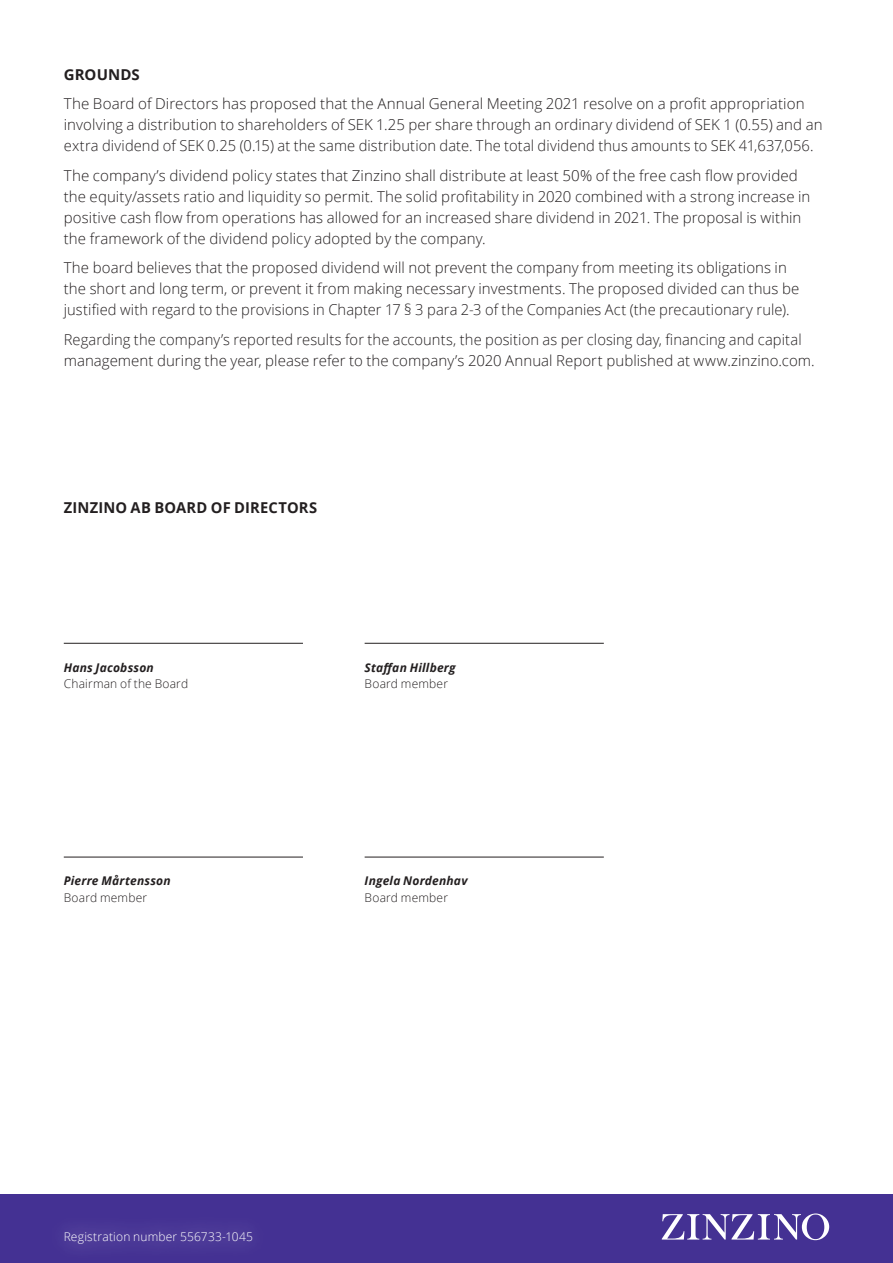
<style>
.page{position:relative;width:893px;height:1263px;background:#fff}
.page>*{position:absolute;margin:0;border:0;box-sizing:border-box;transform-origin:0 0}
.Preamble_10_14{font:300 15px/21px "Open Sans";letter-spacing:.005em;color:#231f20}
.Preamble_10_14-2{font:700 15px "Open Sans";letter-spacing:.01em;color:#231f20}
.Body{font:italic 700 12px/16.5px "Open Sans";letter-spacing:.015em;color:#231f20}
.Body-2{font:300 12px "Open Sans";letter-spacing:.015em;color:#231f20}
.Body_8_11{font:300 12px "Open Sans";letter-spacing:.015em;color:#fff}
.s1{font-weight:300;font-style:normal}
</style>
<div class="page">
<div style="left:0;top:1194px;width:893px;height:69px;background:#443193"></div>
<svg style="left:662px;top:1213px;width:167px;height:27px"></svg>
<hr style="left:64px;top:643px;width:239px;height:1px;background:#231f20">
<hr style="left:64px;top:857px;width:239px;height:1px;background:#231f20">
<hr style="left:365px;top:643px;width:239px;height:1px;background:#231f20">
<hr style="left:365px;top:857px;width:239px;height:1px;background:#231f20">
<div style="left:47px;top:1213px;width:222px;height:47px;background:#473595"></div>
<p class="Preamble_10_14-2" style="left:64px;top:63px;width:78px">GROUNDS</p>
<p class="Preamble_10_14" style="left:64px;top:93px;width:760px">The Board of Directors has proposed that the Annual General Meeting 2021 resolve on a profit appropriation involving a distribution to shareholders of SEK 1.25 per share through an ordinary dividend of SEK 1 (0.55) and an extra dividend of SEK 0.25 (0.15) at the same distribution date. The total dividend thus amounts to SEK 41,637,056.</p>
<p class="Preamble_10_14" style="left:64px;top:164px;width:748px">The company’s dividend policy states that Zinzino shall distribute at least 50% of the free cash flow provided the equity/assets ratio and liquidity so permit. The solid profitability in 2020 combined with a strong increase in positive cash flow from operations has allowed for an increased share dividend in 2021. The proposal is within the framework of the dividend policy adopted by the company.</p>
<p class="Preamble_10_14" style="left:64px;top:257px;width:737px">The board believes that the proposed dividend will not prevent the company from meeting its obligations in the short and long term, or prevent it from making necessary investments. The proposed divided can thus be justified with regard to the provisions in Chapter 17 § 3 para 2-3 of the Companies Act (the precautionary rule).</p>
<p class="Preamble_10_14" style="left:64px;top:328px;width:752px">Regarding the company’s reported results for the accounts, the position as per closing day, financing and capital management during the year, please refer to the company’s 2020 Annual Report published at www.zinzino.com.</p>
<p class="Preamble_10_14-2" style="left:64px;top:497px;width:255px">ZINZINO AB BOARD OF DIRECTORS</p>
<p class="Body" style="left:64px;top:659px;width:92px">Hans Jacobsson</p>
<p class="Body-2" style="left:64px;top:675px;width:126px">Chairman of the Board</p>
<p class="Body" style="left:365px;top:659px;width:93px">Staffan Hillberg</p>
<p class="Body-2" style="left:365px;top:675px;width:85px">Board member</p>
<p class="Body" style="left:64px;top:872px;width:108px">Pierre Mårtensson<br><span class="s1">Board member</span></p>
<p class="Body" style="left:365px;top:872px;width:104px">Ingela Nordenhav</p>
<p class="Body-2" style="left:365px;top:889px;width:85px">Board member</p>
<p class="Body_8_11" style="left:64px;top:1228px;width:191px">Registration number 556733-1045</p>
</div>
